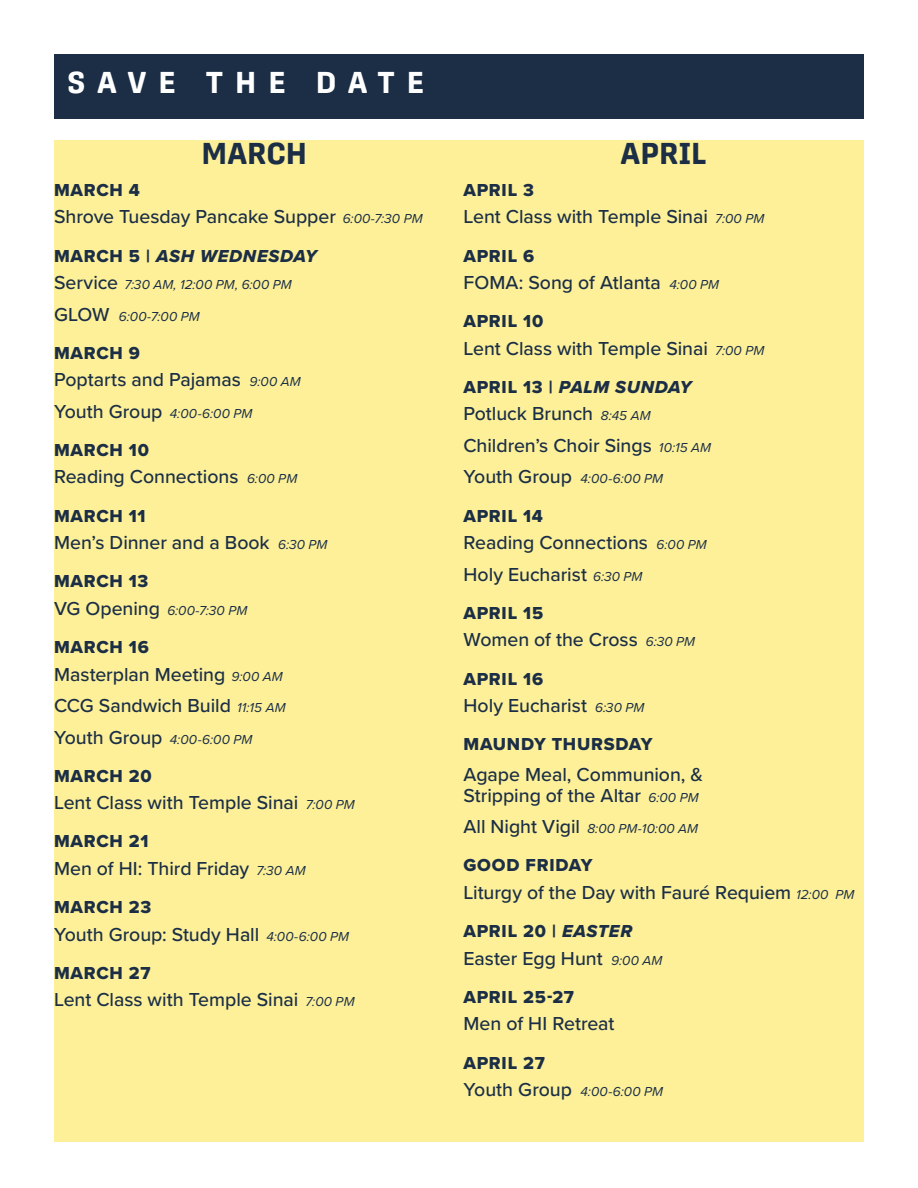
<style>
.page{position:relative;width:918px;height:1188px;background:#fff}
.page>*{position:absolute;margin:0;border:0;box-sizing:border-box;transform-origin:0 0}
.t1{font:700 30px "Protipo";letter-spacing:.4em;color:#fff}
.t2{font:700 30px "Protipo";color:#1b2e46}
.t3{font:500 19.5px/31.5px "Proxima Nova";letter-spacing:-.005em;color:#1b2e46}
.t4{font:18px "Proxima Nova Extrabld";letter-spacing:.04em;color:#1b2e46}
.t5{font:18px "Proxima Nova Extrabld It";letter-spacing:.035em;color:#1b2e46}
.t6{font:italic 13.5px "Proxima Nova";letter-spacing:.015em;color:#1b2e46}
.s1{font-weight:400;font-style:italic;font-size:13.5px}
.s2{font-family:"Proxima Nova Extrabld"}
.s3{font-weight:500;font-style:normal;font-size:19.5px}
.s4{font-family:"Proxima Nova Extrabld It"}
</style>
<div class="page">
<div style="left:54px;top:140px;width:810px;height:1002px;background:#fdf099"></div>
<div style="left:54px;top:54px;width:810px;height:65px;background:#1b2e46"></div>
<h1 class="t1" style="left:68px;top:65px;width:358px">SAVE THE DATE</h1>
<h1 class="t2" style="left:201px;top:136px;width:107px">MARCH</h1>
<p class="t4" style="left:54px;top:176px;width:88px">MARCH 4</p>
<p class="t3" style="left:54px;top:200px;width:370px">Shrove Tuesday Pancake Supper <span class="s1">6:00-7:30 PM</span></p>
<p class="t5" style="left:54px;top:242px;width:265px"><span class="s2">MARCH 5 |</span> ASH WEDNESDAY</p>
<p class="t6" style="left:54px;top:274px;width:239px"><span class="s3">Service</span> 7:30 AM, 12:00 PM, 6:00 PM</p>
<p class="t6" style="left:54px;top:306px;width:147px"><span class="s3">GLOW</span> 6:00-7:00 PM</p>
<p class="t4" style="left:54px;top:339px;width:88px">MARCH 9</p>
<p class="t3" style="left:54px;top:363px;width:248px">Poptarts and Pajamas <span class="s1">9:00 AM</span></p>
<p class="t6" style="left:54px;top:403px;width:200px"><span class="s3">Youth Group</span> 4:00-6:00 PM</p>
<p class="t4" style="left:54px;top:437px;width:97px">MARCH 10</p>
<p class="t3" style="left:54px;top:460px;width:245px">Reading Connections <span class="s1">6:00 PM</span></p>
<p class="t4" style="left:54px;top:502px;width:93px">MARCH 11</p>
<p class="t3" style="left:54px;top:526px;width:275px">Men’s Dinner and a Book <span class="s1">6:30 PM</span></p>
<p class="t4" style="left:54px;top:568px;width:96px">MARCH 13</p>
<p class="t6" style="left:54px;top:600px;width:195px"><span class="s3">VG Opening</span> 6:00-7:30 PM</p>
<p class="t4" style="left:54px;top:634px;width:96px">MARCH 16</p>
<p class="t3" style="left:54px;top:658px;width:233px">Masterplan Meeting <span class="s1">9:00 AM<br></span>CCG Sandwich Build <span class="s1">11:15 AM</span></p>
<p class="t6" style="left:54px;top:729px;width:200px"><span class="s3">Youth Group</span> 4:00-6:00 PM</p>
<p class="t4" style="left:54px;top:762px;width:99px">MARCH 20</p>
<p class="t3" style="left:54px;top:786px;width:302px">Lent Class with Temple Sinai <span class="s1">7:00 PM</span></p>
<p class="t4" style="left:54px;top:828px;width:96px">MARCH 21</p>
<p class="t3" style="left:54px;top:852px;width:253px">Men of HI: Third Friday <span class="s1">7:30 AM</span></p>
<p class="t4" style="left:54px;top:894px;width:99px">MARCH 23</p>
<p class="t3" style="left:54px;top:918px;width:297px">Youth Group: Study Hall <span class="s1">4:00-6:00 PM</span></p>
<p class="t4" style="left:54px;top:959px;width:98px">MARCH 27</p>
<p class="t3" style="left:54px;top:983px;width:302px">Lent Class with Temple Sinai <span class="s1">7:00 PM</span></p>
<h1 class="t2" style="left:620px;top:136px;width:88px">APRIL</h1>
<p class="t4" style="left:464px;top:176px;width:72px">APRIL 3</p>
<p class="t3" style="left:464px;top:200px;width:302px">Lent Class with Temple Sinai <span class="s1">7:00 PM</span></p>
<p class="t4" style="left:464px;top:242px;width:72px">APRIL 6</p>
<p class="t3" style="left:464px;top:266px;width:257px">FOMA: Song of Atlanta <span class="s1">4:00 PM</span></p>
<p class="t4" style="left:464px;top:308px;width:81px">APRIL 10</p>
<p class="t3" style="left:464px;top:332px;width:302px">Lent Class with Temple Sinai <span class="s1">7:00 PM</span></p>
<p class="t5" style="left:464px;top:374px;width:230px"><span class="s2">APRIL 13 |</span> PALM SUNDAY</p>
<p class="t3" style="left:464px;top:397px;width:249px">Potluck Brunch <span class="s1">8:45 AM<br></span>Children’s Choir Sings <span class="s1">10:15 AM</span></p>
<p class="t6" style="left:464px;top:469px;width:201px"><span class="s3">Youth Group</span> 4:00-6:00 PM</p>
<p class="t4" style="left:464px;top:502px;width:81px">APRIL 14</p>
<p class="t3" style="left:464px;top:526px;width:245px">Reading Connections <span class="s1">6:00 PM<br></span>Holy Eucharist <span class="s1">6:30 PM</span></p>
<p class="t4" style="left:464px;top:599px;width:81px">APRIL 15</p>
<p class="t3" style="left:464px;top:623px;width:233px">Women of the Cross <span class="s1">6:30 PM</span></p>
<p class="t4" style="left:464px;top:665px;width:81px">APRIL 16</p>
<p class="t3" style="left:464px;top:689px;width:182px">Holy Eucharist <span class="s1">6:30 PM</span></p>
<p class="t4" style="left:464px;top:731px;width:191px">MAUNDY THURSDAY</p>
<p class="t3" style="left:464px;top:763px;width:241px;line-height:21px">Agape Meal, Communion, &amp;<br>Stripping of the Altar <span class="s1">6:00 PM</span></p>
<p class="t6" style="left:464px;top:819px;width:236px"><span class="s3">All Night Vigil</span> 8:00 PM-10:00 AM</p>
<p class="t4" style="left:464px;top:852px;width:131px">GOOD FRIDAY</p>
<p class="t3" style="left:464px;top:876px;width:392px">Liturgy of the Day with Fauré Requiem <span class="s1">12:00 PM</span></p>
<p class="t4" style="left:464px;top:918px;width:170px">APRIL 20 | <span class="s4">EASTER</span></p>
<p class="t3" style="left:464px;top:942px;width:200px">Easter Egg Hunt <span class="s1">9:00 AM</span></p>
<p class="t4" style="left:464px;top:983px;width:112px">APRIL 25-27</p>
<p class="t3" style="left:464px;top:1007px;width:153px">Men of HI Retreat</p>
<p class="t4" style="left:464px;top:1049px;width:83px">APRIL 27</p>
<p class="t6" style="left:464px;top:1081px;width:201px"><span class="s3">Youth Group</span> 4:00-6:00 PM</p>
</div>
